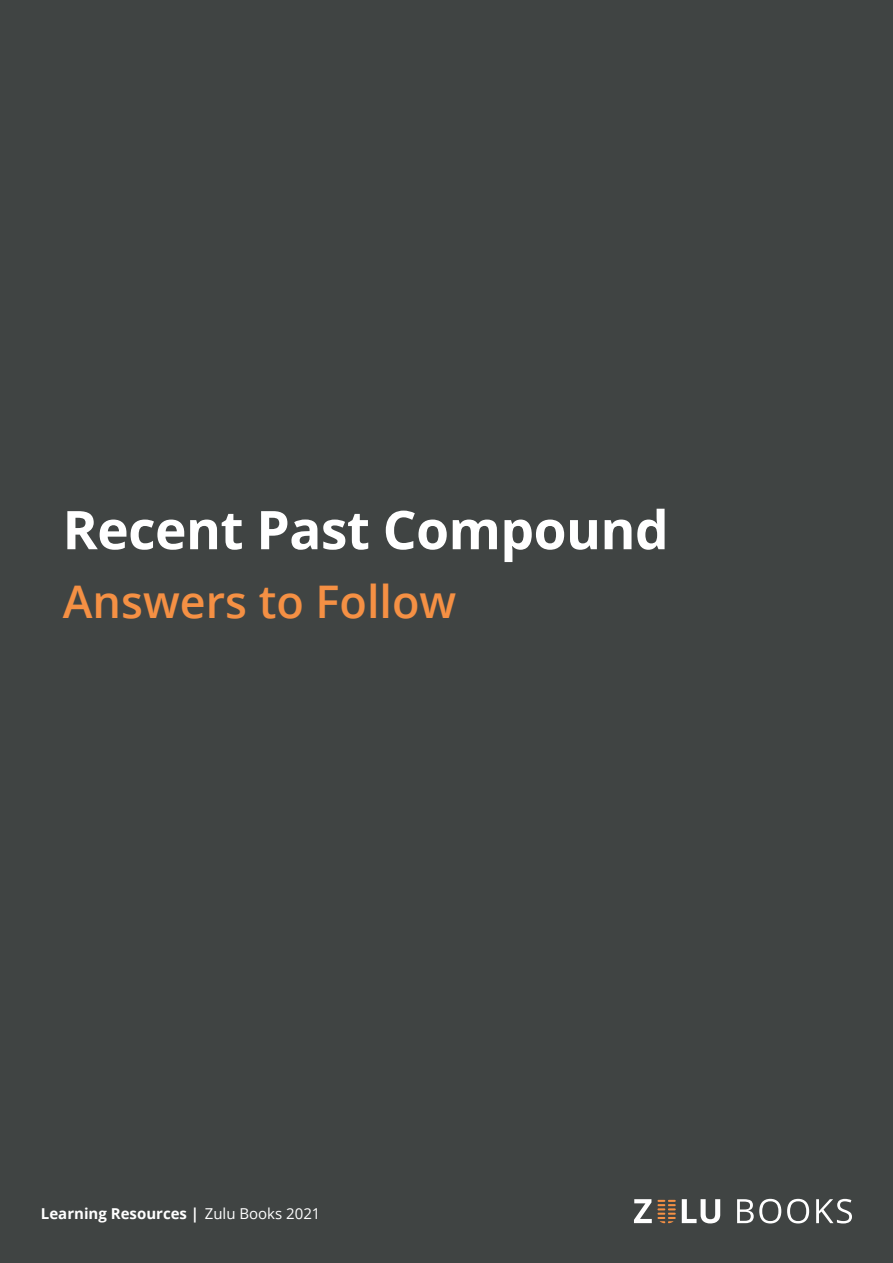
<style>
.page{position:relative;width:893px;height:1263px;background:#404443}
.page>*{position:absolute;margin:0;border:0;box-sizing:border-box;transform-origin:0 0}
.t1{font:700 53.4px "Open Sans";letter-spacing:-.01em;color:#fff}
.t2{font:600 45px "Open Sans";color:#f59044}
.t3{font:700 15px "Open Sans";color:#fff}
.s1{font-weight:400}
</style>
<div class="page">
<svg style="left:737px;top:1199px;width:44px;height:24px"></svg>
<svg style="left:787px;top:1199px;width:22px;height:24px"></svg>
<svg style="left:816px;top:1199px;width:36px;height:24px"></svg>
<svg style="left:682px;top:1199px;width:38px;height:24px"></svg>
<svg style="left:634px;top:1199px;width:42px;height:24px"></svg>
<h1 class="t1" style="left:63px;top:492px;width:608px">Recent Past Compound</h1>
<h2 class="t2" style="left:63px;top:571px;width:395px">Answers to Follow</h2>
<p class="t3" style="left:41px;top:1202px;width:281px">Learning Resources | <span class="s1">Zulu Books 2021</span></p>
</div>
